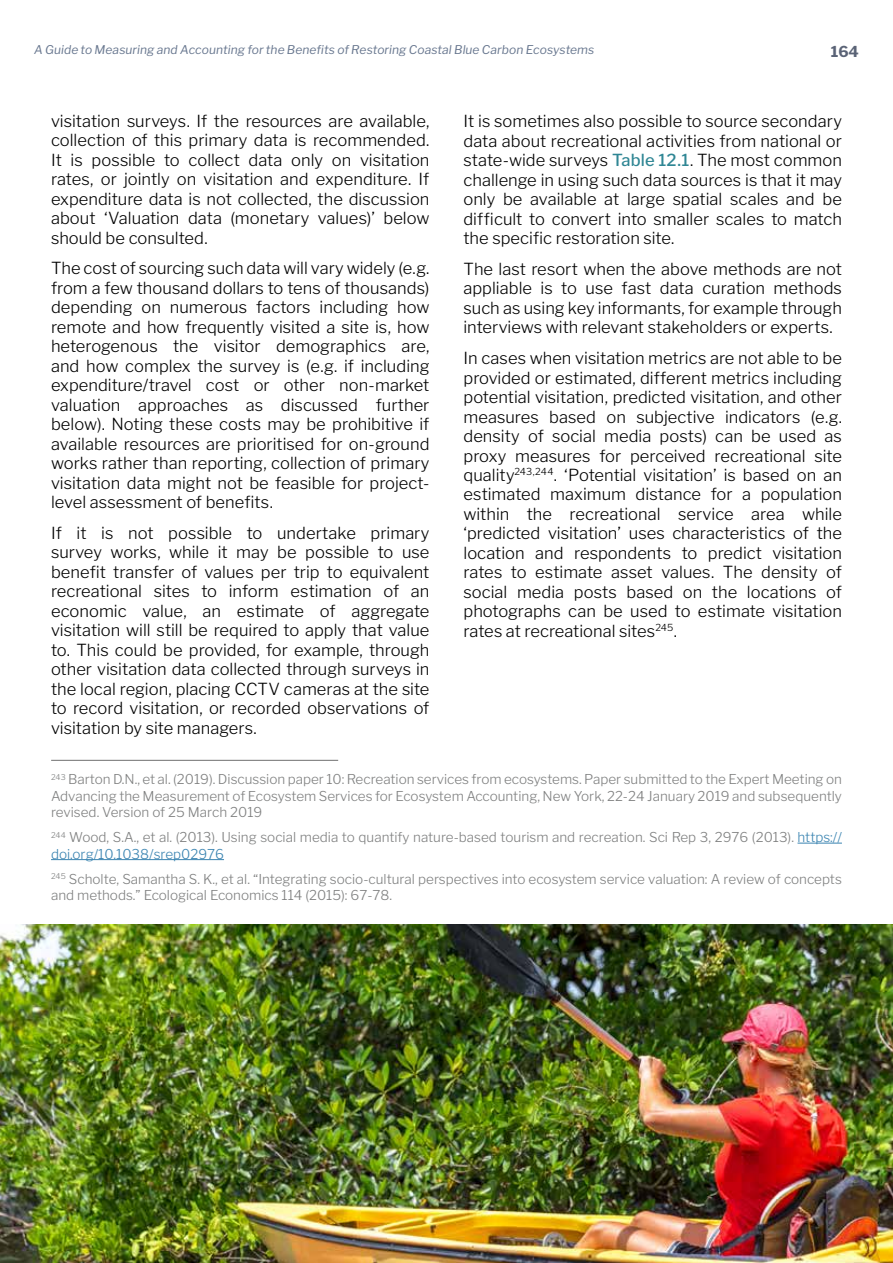
<style>
.page{position:relative;width:893px;height:1263px;background:#fff}
.page>*{position:absolute;margin:0;border:0;box-sizing:border-box;transform-origin:0 0}
.t1{font:300 16.5px/19.5px "Libre Franklin";color:#000;text-align:justify}
.t2{font:700 15px "Libre Franklin";color:#5a6376}
.t3{font:300 13.5px/16.5px "Libre Franklin";color:#7f8080}
.t4{font:italic 12px "Libre Franklin";letter-spacing:.005em;color:#68778f}
.s1{font-weight:500;color:#2f8694}
.s2{color:#3a84b1}
</style>
<div class="page">
<hr style="left:51px;top:760px;width:287px;height:1px;background:#7f8080">
<hr style="left:797px;top:843px;width:45px;height:1px;background:#3a84b1">
<hr style="left:51px;top:859px;width:173px;height:1px;background:#3a84b1">
<img style="left:0;top:925px;width:893px;height:338px">
<p class="t4" style="left:34px;top:41px;width:562px">A Guide to Measuring and Accounting for the Benefits of Restoring Coastal Blue Carbon Ecosystems</p>
<p class="t2" style="left:831px;top:40px;width:30px">164</p>
<p class="t1" style="left:51px;top:109px;width:380px">visitation surveys. If the resources are available, collection of this primary data is recommended.<br>It is possible to collect data only on visitation rates, or jointly on visitation and expenditure. If expenditure data is not collected, the discussion about ‘Valuation data (monetary values)’ below should be consulted.</p>
<p class="t1" style="left:51px;top:257px;width:380px">The cost of sourcing such data will vary widely (e.g. from a few thousand dollars to tens of thousands) depending on numerous factors including how remote and how frequently visited a site is, how heterogenous the visitor demographics are, and how complex the survey is (e.g. if including expenditure/travel cost or other non-market valuation approaches as discussed further below). Noting these costs may be prohibitive if available resources are prioritised for on-ground works rather than reporting, collection of primary visitation data might not be feasible for project&shy;level assessment of benefits.</p>
<p class="t1" style="left:51px;top:521px;width:380px">If it is not possible to undertake primary survey works, while it may be possible to use benefit transfer of values per trip to equivalent recreational sites to inform estimation of an economic value, an estimate of aggregate visitation will still be required to apply that value to. This could be provided, for example, through other visitation data collected through surveys in the local region, placing CCTV cameras at the site to record visitation, or recorded observations of visitation by site managers.</p>
<p class="t1" style="left:463px;top:110px;width:380px">It is sometimes also possible to source secondary data about recreational activities from national or state-wide surveys <span class="s1">Table 12.1</span>. The most common challenge in using such data sources is that it may only be available at large spatial scales and be difficult to convert into smaller scales to match the specific restoration site.</p>
<p class="t1" style="left:463px;top:258px;width:380px">The last resort when the above methods are not appliable is to use fast data curation methods such as using key informants, for example through interviews with relevant stakeholders or experts.</p>
<p class="t1" style="left:463px;top:347px;width:380px">In cases when visitation metrics are not able to be provided or estimated, different metrics including potential visitation, predicted visitation, and other measures based on subjective indicators (e.g. density of social media posts) can be used as proxy measures for perceived recreational site quality<sup>243,244</sup>. ‘Potential visitation’ is based on an estimated maximum distance for a population within the recreational service area while ‘predicted visitation’ uses characteristics of the location and respondents to predict visitation rates to estimate asset values. The density of social media posts based on the locations of photographs can be used to estimate visitation rates at recreational sites<sup>245</sup>.</p>
<p class="t3" style="left:51px;top:770px;width:792px;text-align:justify"><sup>243</sup> Barton D.N., et al. (2019). Discussion paper 10: Recreation services from ecosystems. Paper submitted to the Expert Meeting on Advancing the Measurement of Ecosystem Services for Ecosystem Accounting, New York, 22-24 January 2019 and subsequently revised. Version of 25 March 2019</p>
<p class="t3" style="left:51px;top:828px;width:792px"><sup>244</sup> Wood, S.A., et al. (2013). Using social media to quantify nature-based tourism and recreation. Sci Rep 3, 2976 (2013). <span class="s2">https:// doi.org/10.1038/srep02976</span></p>
<p class="t3" style="left:51px;top:869px;width:792px"><sup>245</sup> Scholte, Samantha S. K., et al. “Integrating socio-cultural perspectives into ecosystem service valuation: A review of concepts and methods.” Ecological Economics 114 (2015): 67-78.</p>
</div>
